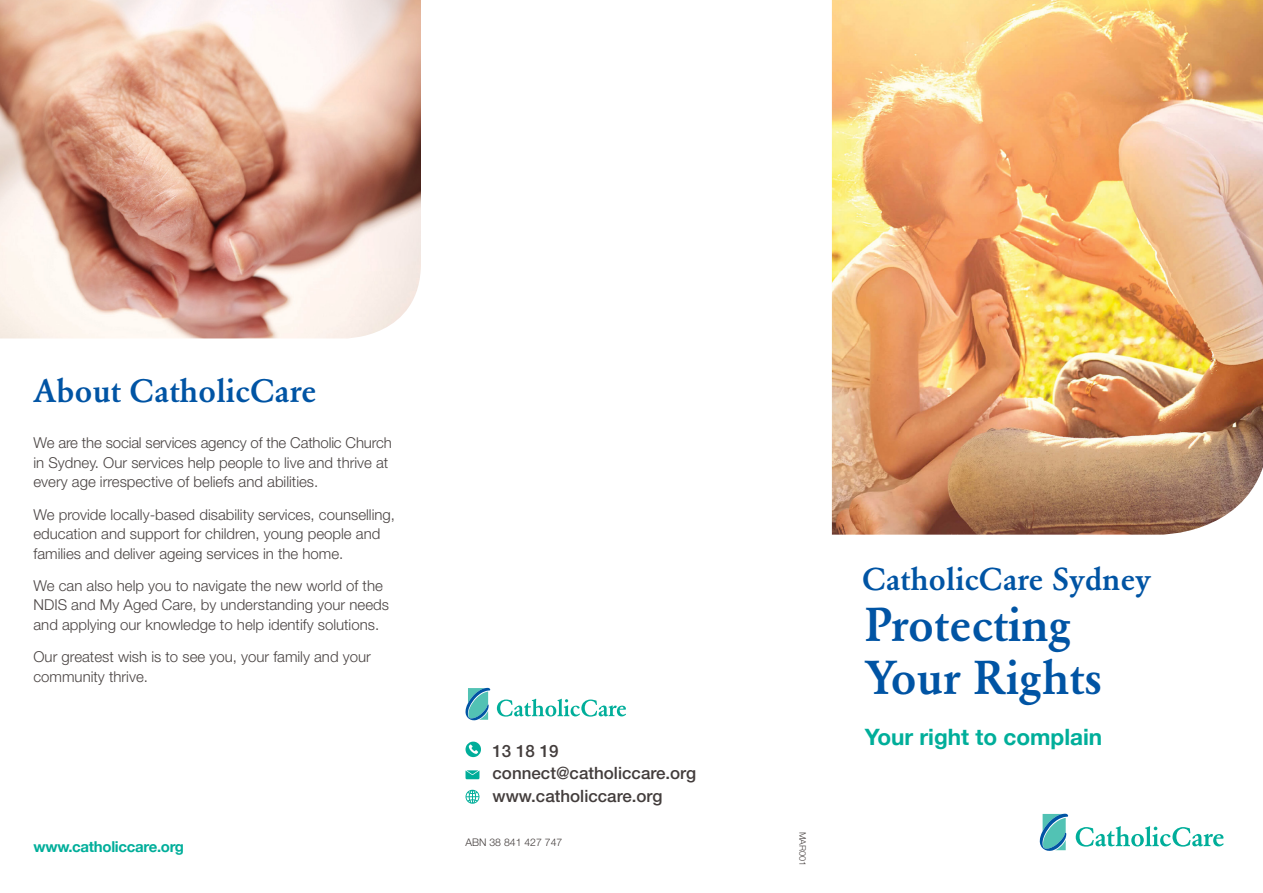
<style>
.page{position:relative;width:1263px;height:893px;background:#fff}
.page>*{position:absolute;margin:0;border:0;box-sizing:border-box;transform-origin:0 0}
.t1{font:500 46.95px/52.2px "Garamond BE";color:#0054a4}
.t2{font:500 32.25px "Garamond BE";color:#0054a4}
.t3{font:500 31.35px "Garamond BE";color:#0054a4}
.t4{font:700 22.5px "Helvetica Neue";color:#00ae9a}
.t5{font:500 16.95px/22.2px "Helvetica Neue LT Std";color:#433d3c}
.t6{font:300 15px/19.5px "Helvetica Neue LT Std";color:#4a4443}
.t7{font:700 15px "Helvetica Neue";letter-spacing:-.02em;color:#00ae9a}
.t8{font:300 10.5px "Helvetica Neue LT Std";color:#433d3c}
.t9{font:300 9px "Helvetica Neue LT Std";color:#4a4443}
</style>
<div class="page">
<img style="left:0;top:0;width:421px;height:338px">
<img style="left:832px;top:0;width:431px;height:535px">
<svg style="left:1039px;top:814px;width:29px;height:37px"></svg>
<svg style="left:1076px;top:826px;width:148px;height:21px"></svg>
<svg style="left:465px;top:742px;width:16px;height:15px"></svg>
<svg style="left:465px;top:770px;width:14px;height:9px"></svg>
<svg style="left:465px;top:790px;width:14px;height:14px"></svg>
<svg style="left:465px;top:688px;width:25px;height:33px"></svg>
<svg style="left:497px;top:699px;width:129px;height:18px"></svg>
<h2 class="t2" style="left:34px;top:372px;width:285px">About CatholicCare</h2>
<p class="t6" style="left:34px;top:433px;width:360px">We are the social services agency of the Catholic Church in Sydney. Our services help people to live and thrive at every age irrespective of beliefs and abilities.</p>
<p class="t6" style="left:34px;top:504px;width:363px">We provide locally-based disability services, counselling, education and support for children, young people and families and deliver ageing services in the home.</p>
<p class="t6" style="left:34px;top:575px;width:357px">We can also help you to navigate the new world of the<br>NDIS and My Aged Care, by understanding your needs and applying our knowledge to help identify solutions.</p>
<p class="t6" style="left:34px;top:647px;width:339px">Our greatest wish is to see you, your family and your community thrive.</p>
<p class="t5" style="left:492px;top:740px;width:205px">13 18 19 connect@catholiccare.org www.catholiccare.org</p>
<p class="t7" style="left:34px;top:838px;width:152px">www.catholiccare.org</p>
<p class="t8" style="left:465px;top:836px;width:98px">ABN 38 841 427 747</p>
<p class="t9" style="left:808px;top:832px;width:36px;rotate:90deg">MAR001</p>
<h3 class="t3" style="left:862px;top:561px;width:291px">CatholicCare Sydney</h3>
<h1 class="t1" style="left:865px;top:599px;width:240px">Protecting<br>Your Rights</h1>
<h3 class="t4" style="left:865px;top:723px;width:239px">Your right to complain</h3>
</div>
